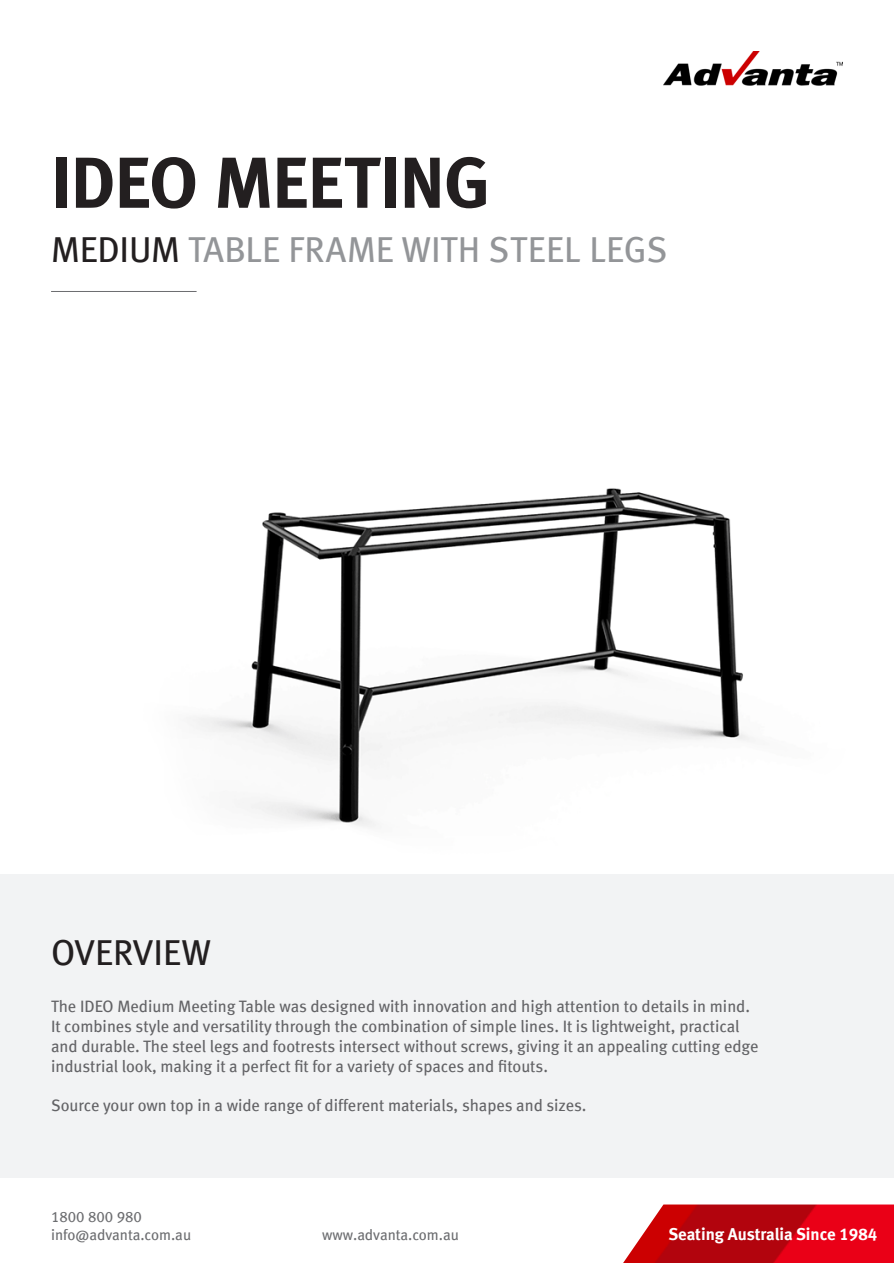
<style>
.page{position:relative;width:894px;height:1263px;background:#fff}
.page>*{position:absolute;margin:0;border:0;box-sizing:border-box;transform-origin:0 0}
.t1{font:700 72px "Meta";letter-spacing:-.01em;color:#231f20}
.t2{font:36px "Meta Book LF";color:#939598}
.t3{font:36px "Meta Book LF";letter-spacing:-.005em;color:#231f20}
.t4{font:16.8px "Meta Bold LF";color:#fff}
.Justified_Style{font:16.5px/19.8px "Meta Book LF";color:#636366}
.t5{font:15px/18px "Meta Book LF";color:#6c6d70}
.s1{color:#231f20}
</style>
<div class="page">
<img style="left:663px;top:52px;width:179px;height:33px">
<img style="left:623px;top:1204px;width:270px;height:59px">
<img style="left:189px;top:488px;width:561px;height:340px">
<div style="left:0;top:874px;width:893px;height:304px;background:#f2f3f4"></div>
<hr style="left:51px;top:291px;width:145px;height:1px;background:#6c6d70">
<p class="t1" style="left:51px;top:140px;width:440px">IDEO MEETING</p>
<p class="t2" style="left:51px;top:228px;width:617px"><span class="s1">MEDIUM</span> TABLE FRAME WITH STEEL LEGS</p>
<p class="t3" style="left:51px;top:931px;width:161px">OVERVIEW</p>
<p class="Justified_Style" style="left:51px;top:996px;width:708px">The IDEO Medium Meeting Table was designed with innovation and high attention to details in mind.<br>It combines style and versatility through the combination of simple lines. It is lightweight, practical and durable. The steel legs and footrests intersect without screws, giving it an appealing cutting edge industrial look, making it a perfect fit for a variety of spaces and fitouts.</p>
<p class="Justified_Style" style="left:51px;top:1095px;width:537px">Source your own top in a wide range of different materials, shapes and sizes.</p>
<p class="t5" style="left:51px;top:1207px;width:141px">1800 800 980 info@advanta.com.au</p>
<p class="t5" style="left:322px;top:1225px;width:138px">www.advanta.com.au</p>
<p class="t4" style="left:668px;top:1224px;width:210px">Seating Australia Since 1984</p>
</div>
